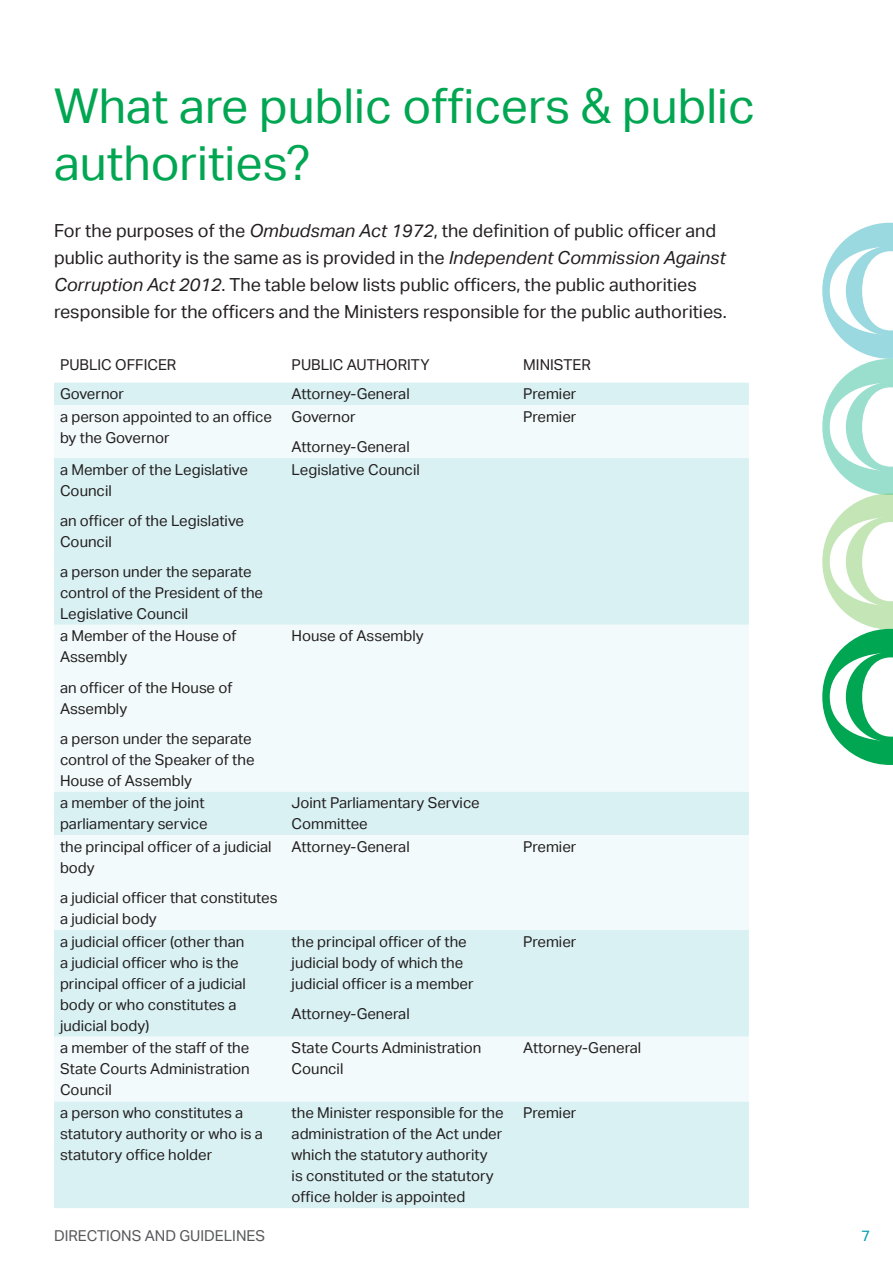
<style>
.page{position:relative;width:893px;height:1263px;background:#fff}
.page>*{position:absolute;margin:0;border:0;box-sizing:border-box;transform-origin:0 0}
.t1{font:48px/57.6px "Aktiv Grotesk";color:#00a651}
.t2{font:18px/27px "Aktiv Grotesk";color:#231f20}
.t3{font:15px/21px "Aktiv Grotesk";color:#231f20}
.t4{font:15px "Aktiv Grotesk";color:#57585a}
.t5{font:15px "Aktiv Grotesk";color:#00a0af}
.s1{font-style:italic}
</style>
<div class="page">
<div style="left:54px;top:383px;width:695px;height:825px;background:#d9f1f3"></div>
<svg style="left:54px;top:405px;width:695px;height:696px;fill:#f2fafb"></svg>
<svg style="left:822px;top:222px;width:71px;height:543px"></svg>
<p class="t1" style="left:54px;top:77px;width:702px">What are public officers &amp; public authorities?</p>
<p class="t2" style="left:54px;top:218px;width:674px">For the purposes of the <span class="s1">Ombudsman Act 1972</span>, the definition of public officer and public authority is the same as is provided in the <span class="s1">Independent Commission Against Corruption Act 2012</span>. The table below lists public officers, the public authorities responsible for the officers and the Ministers responsible for the public authorities.</p>
<p class="t3" style="left:60px;top:354px;width:118px">PUBLIC OFFICER</p>
<p class="t3" style="left:292px;top:354px;width:139px">PUBLIC AUTHORITY</p>
<p class="t3" style="left:523px;top:354px;width:69px">MINISTER</p>
<p class="t3" style="left:60px;top:384px;width:66px">Governor</p>
<p class="t3" style="left:292px;top:384px;width:120px">Attorney-General</p>
<p class="t3" style="left:523px;top:384px;width:55px">Premier</p>
<p class="t3" style="left:60px;top:406px;width:214px">a person appointed to an office by the Governor</p>
<p class="t3" style="left:292px;top:406px;width:66px">Governor</p>
<p class="t3" style="left:523px;top:406px;width:55px">Premier</p>
<p class="t3" style="left:292px;top:436px;width:120px">Attorney-General</p>
<p class="t3" style="left:60px;top:459px;width:189px">a Member of the Legislative<br>Council</p>
<p class="t3" style="left:60px;top:510px;width:186px">an officer of the Legislative<br>Council</p>
<p class="t3" style="left:60px;top:561px;width:205px">a person under the separate control of the President of the<br>Legislative Council</p>
<p class="t3" style="left:60px;top:626px;width:178px">a Member of the House of<br>Assembly</p>
<p class="t3" style="left:60px;top:677px;width:174px">an officer of the House of<br>Assembly</p>
<p class="t3" style="left:60px;top:728px;width:196px">a person under the separate control of the Speaker of the<br>House of Assembly</p>
<p class="t3" style="left:292px;top:459px;width:130px">Legislative Council</p>
<p class="t3" style="left:292px;top:626px;width:134px">House of Assembly</p>
<p class="t3" style="left:60px;top:792px;width:149px">a member of the joint parliamentary service</p>
<p class="t3" style="left:292px;top:792px;width:190px">Joint Parliamentary Service<br>Committee</p>
<p class="t3" style="left:60px;top:836px;width:213px">the principal officer of a judicial body</p>
<p class="t3" style="left:60px;top:887px;width:219px">a judicial officer that constitutes a judicial body</p>
<p class="t3" style="left:292px;top:836px;width:120px">Attorney-General</p>
<p class="t3" style="left:523px;top:836px;width:55px">Premier</p>
<p class="t3" style="left:60px;top:931px;width:187px">a judicial officer (other than a judicial officer who is the principal officer of a judicial body or who constitutes a judicial body)</p>
<p class="t3" style="left:292px;top:931px;width:184px">the principal officer of the judicial body of which the judicial officer is a member</p>
<p class="t3" style="left:292px;top:1003px;width:120px">Attorney-General</p>
<p class="t3" style="left:523px;top:931px;width:55px">Premier</p>
<p class="t3" style="left:60px;top:1038px;width:191px;text-align:justify">a member of the staff of the State Courts Administration Council</p>
<p class="t3" style="left:292px;top:1038px;width:191px">State Courts Administration<br>Council</p>
<p class="t3" style="left:523px;top:1038px;width:120px">Attorney-General</p>
<p class="t3" style="left:60px;top:1102px;width:204px">a person who constitutes a statutory authority or who is a statutory office holder</p>
<p class="t3" style="left:292px;top:1102px;width:214px">the Minister responsible for the administration of the Act under which the statutory authority<br>is constituted or the statutory office holder is appointed</p>
<p class="t3" style="left:523px;top:1102px;width:55px">Premier</p>
<p class="t4" style="left:54px;top:1227px;width:213px">DIRECTIONS AND GUIDELINES</p>
<p class="t5" style="left:861px;top:1227px;width:10px">7</p>
</div>
